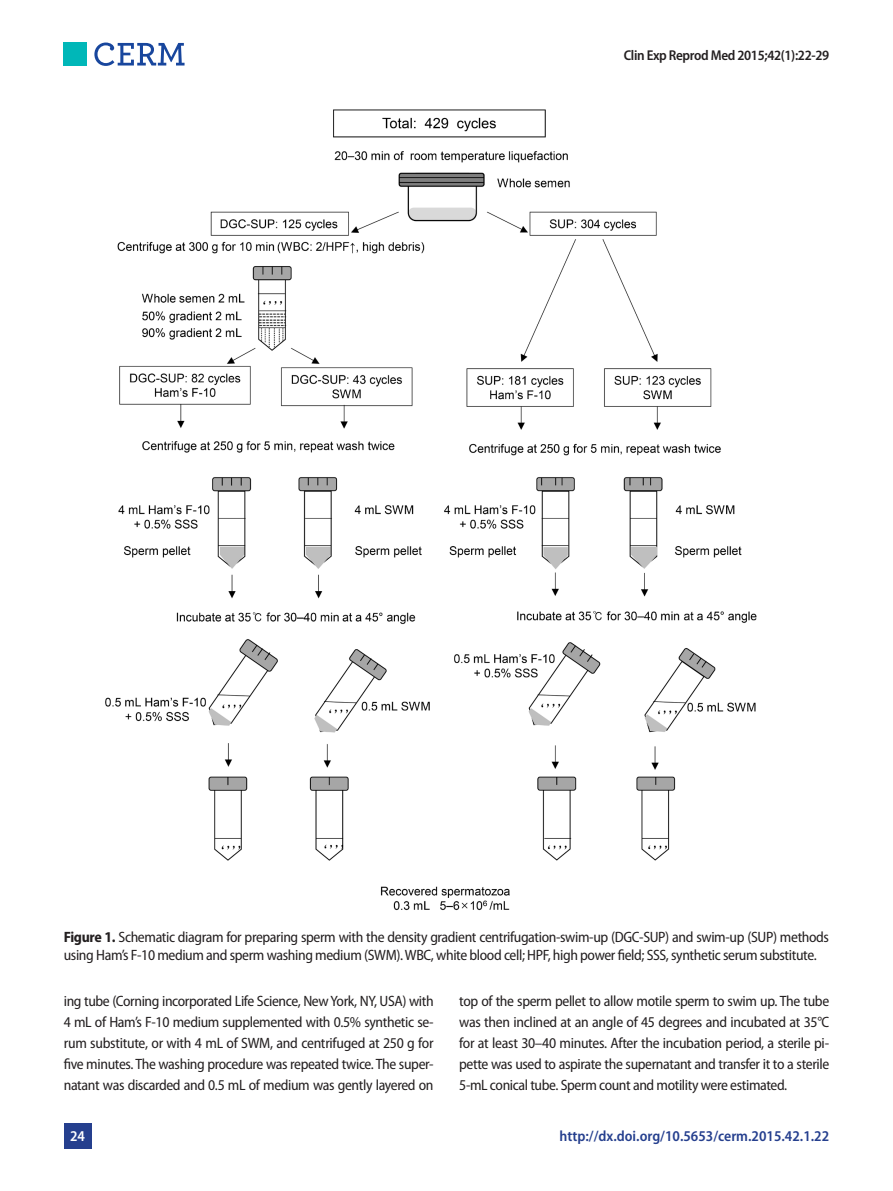
<style>
.page{position:relative;width:893px;height:1191px;background:#fff}
.page>*{position:absolute;margin:0;border:0;box-sizing:border-box;transform-origin:0 0}
.본문{font:semi-condensed 15px/21.1px "Myriad Pro";letter-spacing:-.025em;color:#231f20;text-align:justify}
.표_제목__그림_설명{font:semi-condensed 15px/18px "Myriad Pro";letter-spacing:-.025em;color:#231f20}
.마스터B_홈페이지{font:600 semi-condensed 15px "Myriad Pro";color:#253f8e}
.t1{font:600 semi-condensed 15px "Myriad Pro";color:#fff}
.마스터B_하시라{font:600 semi-condensed 14.25px "Myriad Pro";letter-spacing:-.025em;color:#231f20}
.s1{font-weight:700}
</style>
<div class="page">
<div style="left:64px;top:43px;width:23px;height:23px;background:#00b7b8"></div>
<svg style="left:94px;top:43px;width:91px;height:23px"></svg>
<div style="left:64px;top:1123px;width:27px;height:25px;background:#253f8e"></div>
<img style="left:105px;top:109px;width:652px;height:802px">
<p class="마스터B_하시라" style="left:624px;top:47px;width:207px">Clin Exp Reprod Med 2015;42(1):22-29</p>
<p class="표_제목__그림_설명" style="left:64px;top:928px;width:767px"><span class="s1">Figure 1.</span> Schematic diagram for preparing sperm with the density gradient centrifugation-swim-up (DGC-SUP) and swim-up (SUP) methods using Ham’s F-10 medium and sperm washing medium (SWM). WBC, white blood cell; HPF, high power field; SSS, synthetic serum substitute.</p>
<p class="본문" style="left:64px;top:990px;width:371px">ing tube (Corning incorporated Life Science, New York, NY, USA) with 4 mL of Ham’s F-10 medium supplemented with 0.5% synthetic se&shy;rum substitute, or with 4 mL of SWM, and centrifuged at 250 g for five minutes. The washing procedure was repeated twice. The super&shy;natant was discarded and 0.5 mL of medium was gently layered on</p>
<p class="본문" style="left:459px;top:990px;width:372px">top of the sperm pellet to allow motile sperm to swim up. The tube was then inclined at an angle of 45 degrees and incubated at 35°C for at least 30–40 minutes. After the incubation period, a sterile pi&shy;pette was used to aspirate the supernatant and transfer it to a sterile 5-mL conical tube. Sperm count and motility were estimated.</p>
<p class="t1" style="left:70px;top:1127px;width:16px">24</p>
<p class="마스터B_홈페이지" style="left:560px;top:1127px;width:271px">http://dx.doi.org/10.5653/cerm.2015.42.1.22</p>
</div>
